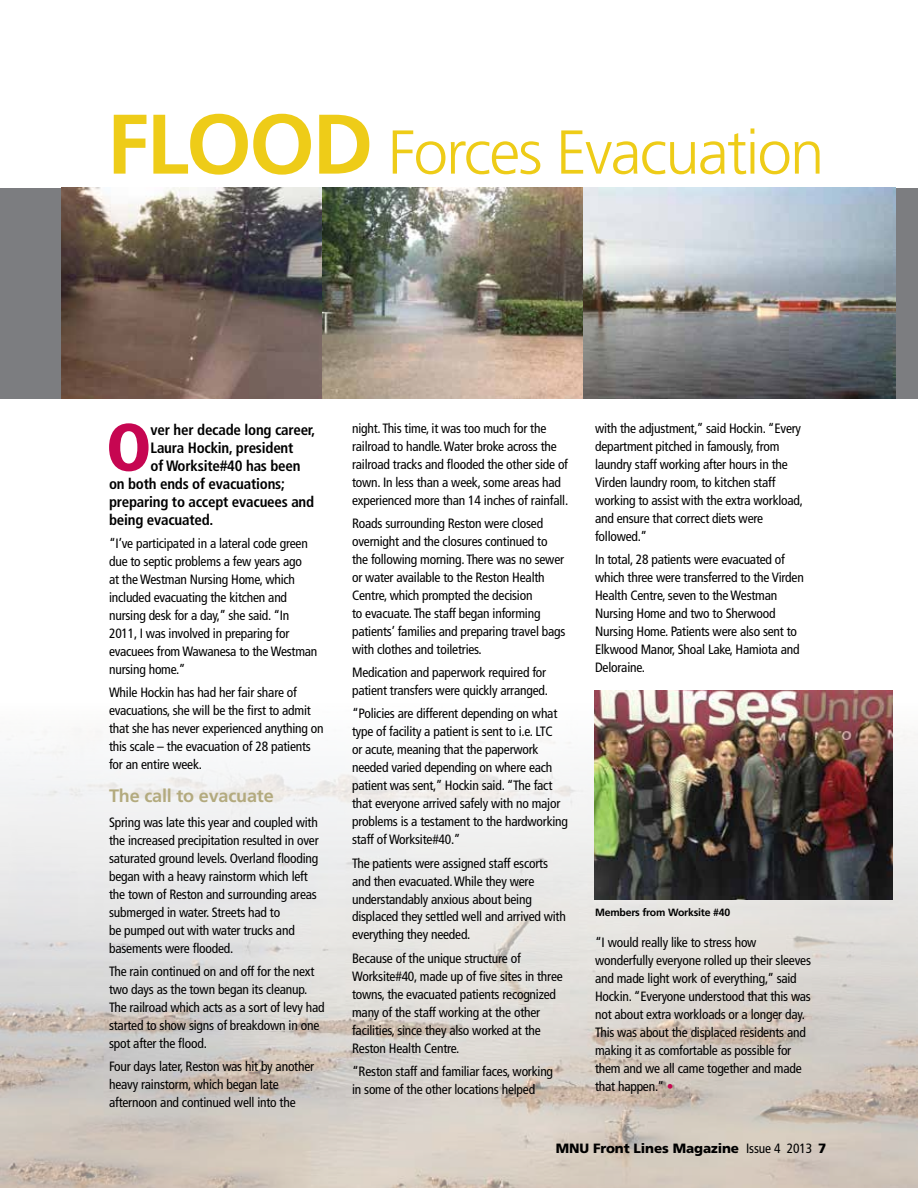
<style>
.page{position:relative;width:918px;height:1188px;background:#fff}
.page>*{position:absolute;margin:0;border:0;box-sizing:border-box;transform-origin:0 0}
.t1{font:900 condensed 66.6px "Frutiger LT Std";color:#c60651}
.t2{font:300 61.8px "Frutiger";letter-spacing:-.03em;color:#eecc18}
.t3{font:700 18px "Frutiger";letter-spacing:-.01em;color:#b3aa7e}
.t4{font:700 condensed 15px "Frutiger LT Std";letter-spacing:-.015em;color:#000}
.t5{font:condensed 13.5px/18px "Frutiger LT Std";letter-spacing:-.015em;color:#000}
.t6{font:900 13.5px "Frutiger LT Std";letter-spacing:-.01em;color:#000}
.t7{font:700 10.5px "Frutiger";letter-spacing:-.02em;color:#000}
.s1{font-weight:700;font-size:84.3px}
.s2{color:#c60751}
.s3{font-weight:400;font-stretch:condensed}
</style>
<div class="page">
<img style="left:0;top:701px;width:918px;height:487px">
<div style="left:0;top:188px;width:918px;height:211px;background:#7c7d80"></div>
<img style="left:62px;top:188px;width:833px;height:211px">
<img style="left:594px;top:690px;width:298px;height:210px">
<h2 class="t2" style="left:107px;top:117px;width:719px"><span class="s1">FLOOD</span> Forces Evacuation</h2>
<h1 class="t1" style="left:106px;top:407px;width:47px">O</h1>
<p class="t4" style="left:151px;top:421px;width:166px">ver her decade long career,</p>
<p class="t4" style="left:151px;top:439px;width:144px">Laura Hockin, president</p>
<p class="t4" style="left:151px;top:457px;width:152px">of Worksite#40 has been</p>
<p class="t4" style="left:109px;top:475px;width:177px">on both ends of evacuations;</p>
<p class="t4" style="left:109px;top:493px;width:207px">preparing to accept evacuees and</p>
<p class="t4" style="left:109px;top:511px;width:106px">being evacuated.</p>
<p class="t5" style="left:109px;top:534px;width:210px">“I’ve participated in a lateral code green due to septic problems a few years ago<br>at the Westman Nursing Home, which included evacuating the kitchen and nursing desk for a day,” she said. “In 2011, I was involved in preparing for evacuees from Wawanesa to the Westman nursing home.”</p>
<p class="t5" style="left:109px;top:683px;width:216px">While Hockin has had her fair share of evacuations, she will be the first to admit that she has never experienced anything on this scale – the evacuation of 28 patients for an entire week.</p>
<h3 class="t3" style="left:109px;top:785px;width:166px">The call to evacuate</h3>
<p class="t5" style="left:109px;top:813px;width:211px">Spring was late this year and coupled with the increased precipitation resulted in over saturated ground levels. Overland flooding began with a heavy rainstorm which left the town of Reston and surrounding areas submerged in water. Streets had to<br>be pumped out with water trucks and basements were flooded.</p>
<p class="t5" style="left:109px;top:962px;width:217px">The rain continued on and off for the next two days as the town began its cleanup.<br>The railroad which acts as a sort of levy had started to show signs of breakdown in one spot after the flood.</p>
<p class="t5" style="left:109px;top:1057px;width:207px">Four days later, Reston was hit by another heavy rainstorm, which began late afternoon and continued well into the</p>
<p class="t5" style="left:352px;top:420px;width:218px">night. This time, it was too much for the railroad to handle. Water broke across the railroad tracks and flooded the other side of town. In less than a week, some areas had experienced more than 14 inches of rainfall.</p>
<p class="t5" style="left:352px;top:515px;width:215px">Roads surrounding Reston were closed overnight and the closures continued to the following morning. There was no sewer or water available to the Reston Health Centre, which prompted the decision<br>to evacuate. The staff began informing patients’ families and preparing travel bags with clothes and toiletries.</p>
<p class="t5" style="left:352px;top:664px;width:197px">Medication and paperwork required for patient transfers were quickly arranged.</p>
<p class="t5" style="left:352px;top:705px;width:217px">“Policies are different depending on what type of facility a patient is sent to i.e. LTC<br>or acute, meaning that the paperwork needed varied depending on where each patient was sent,” Hockin said. “The fact that everyone arrived safely with no major problems is a testament to the hardworking staff of Worksite#40.”</p>
<p class="t5" style="left:352px;top:854px;width:215px">The patients were assigned staff escorts and then evacuated. While they were understandably anxious about being displaced they settled well and arrived with everything they needed.</p>
<p class="t5" style="left:352px;top:949px;width:212px">Because of the unique structure of Worksite#40, made up of five sites in three towns, the evacuated patients recognized many of the staff working at the other facilities, since they also worked at the Reston Health Centre.</p>
<p class="t5" style="left:352px;top:1062px;width:203px">“Reston staff and familiar faces, working in some of the other locations helped</p>
<p class="t5" style="left:595px;top:420px;width:210px">with the adjustment,” said Hockin. “Every department pitched in famously, from laundry staff working after hours in the Virden laundry room, to kitchen staff working to assist with the extra workload, and ensure that correct diets were followed.”</p>
<p class="t5" style="left:595px;top:551px;width:210px">In total, 28 patients were evacuated of which three were transferred to the Virden Health Centre, seven to the Westman Nursing Home and two to Sherwood Nursing Home. Patients were also sent to Elkwood Manor, Shoal Lake, Hamiota and Deloraine.</p>
<p class="t7" style="left:595px;top:907px;width:137px">Members from Worksite #40</p>
<p class="t5" style="left:595px;top:934px;width:218px">“I would really like to stress how wonderfully everyone rolled up their sleeves and made light work of everything,” said Hockin. “Everyone understood that this was not about extra workloads or a longer day.<br>This was about the displaced residents and making it as comfortable as possible for them and we all came together and made that happen.” <span class="s2">•</span></p>
<p class="t6" style="left:556px;top:1140px;width:272px">MNU Front Lines Magazine <span class="s3">Issue 4 2013</span> 7</p>
</div>
